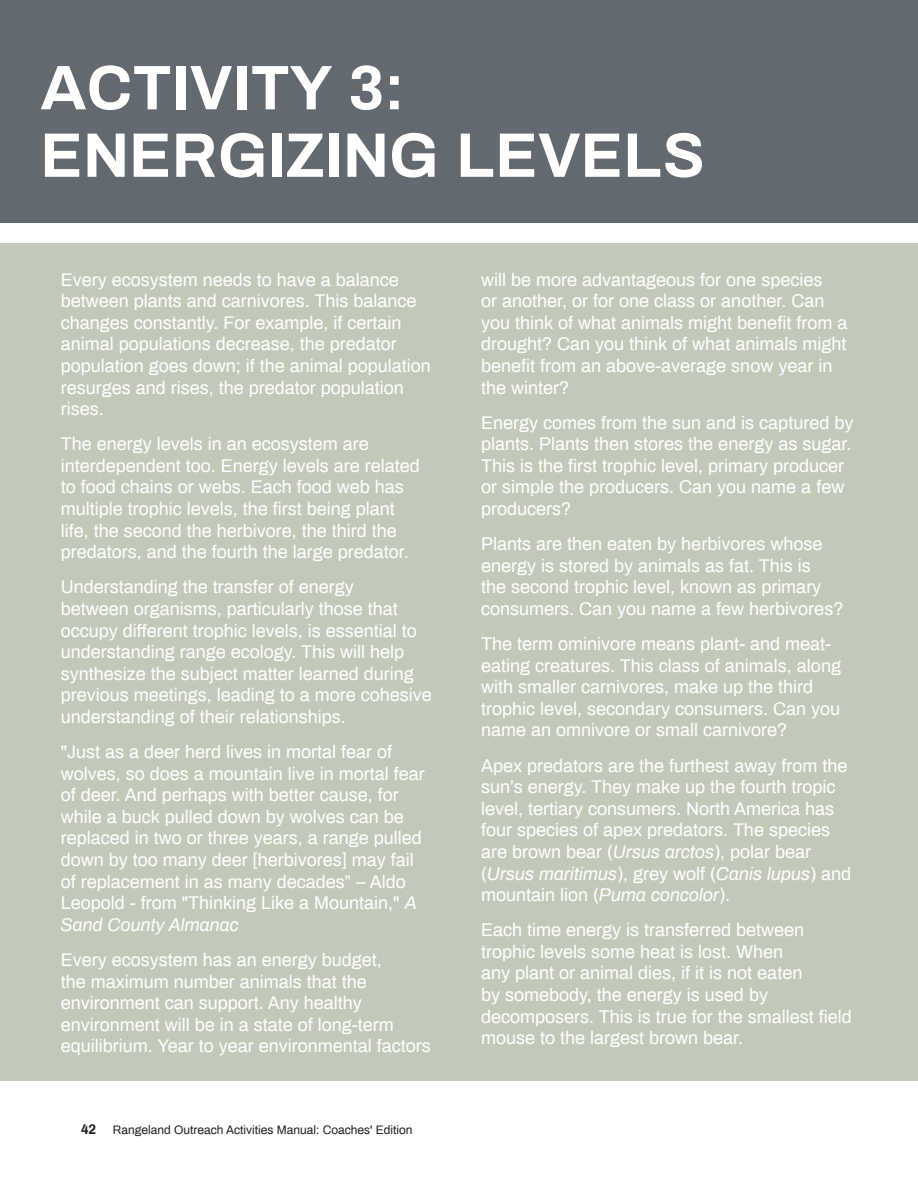
<style>
.page{position:relative;width:918px;height:1188px;background:#fff}
.page>*{position:absolute;margin:0;border:0;box-sizing:border-box;transform-origin:0 0}
.t1{font:700 63px/67.5px "Archivo";letter-spacing:.01em;color:#fff}
.t2{font:18px/21.6px "Archivo";color:#fff}
.t3{font:700 13.5px "Archivo";color:#231f20}
.t4{font:12px "Archivo";color:#231f20}
.s1{font-style:italic}
</style>
<div class="page">
<div style="left:0;top:0;width:918px;height:222px;background:#626970"></div>
<div style="left:0;top:243px;width:918px;height:838px;background:#c3c9b9"></div>
<h1 class="t1" style="left:41px;top:53px;width:666px">ACTIVITY 3:<br>ENERGIZING LEVELS</h1>
<p class="t2" style="left:61px;top:268px;width:372px">Every ecosystem needs to have a balance between plants and carnivores. This balance changes constantly. For example, if certain animal populations decrease, the predator population goes down; if the animal population resurges and rises, the predator population rises.</p>
<p class="t2" style="left:61px;top:432px;width:361px">The energy levels in an ecosystem are interdependent too. Energy levels are related to food chains or webs. Each food web has multiple trophic levels, the first being plant life, the second the herbivore, the third the predators, and the fourth the large predator.</p>
<p class="t2" style="left:61px;top:575px;width:373px">Understanding the transfer of energy<br>between organisms, particularly those that occupy different trophic levels, is essential to understanding range ecology. This will help synthesize the subject matter learned during previous meetings, leading to a more cohesive understanding of their relationships.</p>
<p class="t2" style="left:61px;top:740px;width:366px">"Just as a deer herd lives in mortal fear of wolves, so does a mountain live in mortal fear of deer. And perhaps with better cause, for while a buck pulled down by wolves can be replaced in two or three years, a range pulled down by too many deer [herbivores] may fail of replacement in as many decades” – Aldo Leopold - from "Thinking Like a Mountain," <span class="s1">A Sand County Almanac</span></p>
<p class="t2" style="left:61px;top:948px;width:372px">Every ecosystem has an energy budget,<br>the maximum number animals that the environment can support. Any healthy environment will be in a state of long-term equilibrium. Year to year environmental factors</p>
<p class="t3" style="left:81px;top:1120px;width:17px">42</p>
<p class="t4" style="left:113px;top:1121px;width:301px">Rangeland Outreach Activities Manual: Coaches' Edition</p>
<p class="t2" style="left:481px;top:268px;width:368px">will be more advantageous for one species<br>or another, or for one class or another. Can you think of what animals might benefit from a drought? Can you think of what animals might benefit from an above-average snow year in the winter?</p>
<p class="t2" style="left:481px;top:411px;width:374px">Energy comes from the sun and is captured by plants. Plants then stores the energy as sugar.<br>This is the first trophic level, primary producer or simple the producers. Can you name a few producers?</p>
<p class="t2" style="left:481px;top:532px;width:364px">Plants are then eaten by herbivores whose energy is stored by animals as fat. This is<br>the second trophic level, known as primary consumers. Can you name a few herbivores?</p>
<p class="t2" style="left:481px;top:632px;width:361px">The term ominivore means plant- and meat&shy;eating creatures. This class of animals, along with smaller carnivores, make up the third trophic level, secondary consumers. Can you name an omnivore or small carnivore?</p>
<p class="t2" style="left:481px;top:754px;width:372px">Apex predators are the furthest away from the sun’s energy. They make up the fourth tropic level, tertiary consumers. North America has four species of apex predators. The species are brown bear (<span class="s1">Ursus arctos</span>), polar bear (<span class="s1">Ursus maritimus</span>), grey wolf (<span class="s1">Canis lupus</span>) and mountain lion (<span class="s1">Puma concolor</span>).</p>
<p class="t2" style="left:481px;top:918px;width:372px">Each time energy is transferred between trophic levels some heat is lost. When<br>any plant or animal dies, if it is not eaten<br>by somebody, the energy is used by decomposers. This is true for the smallest field mouse to the largest brown bear.</p>
</div>
